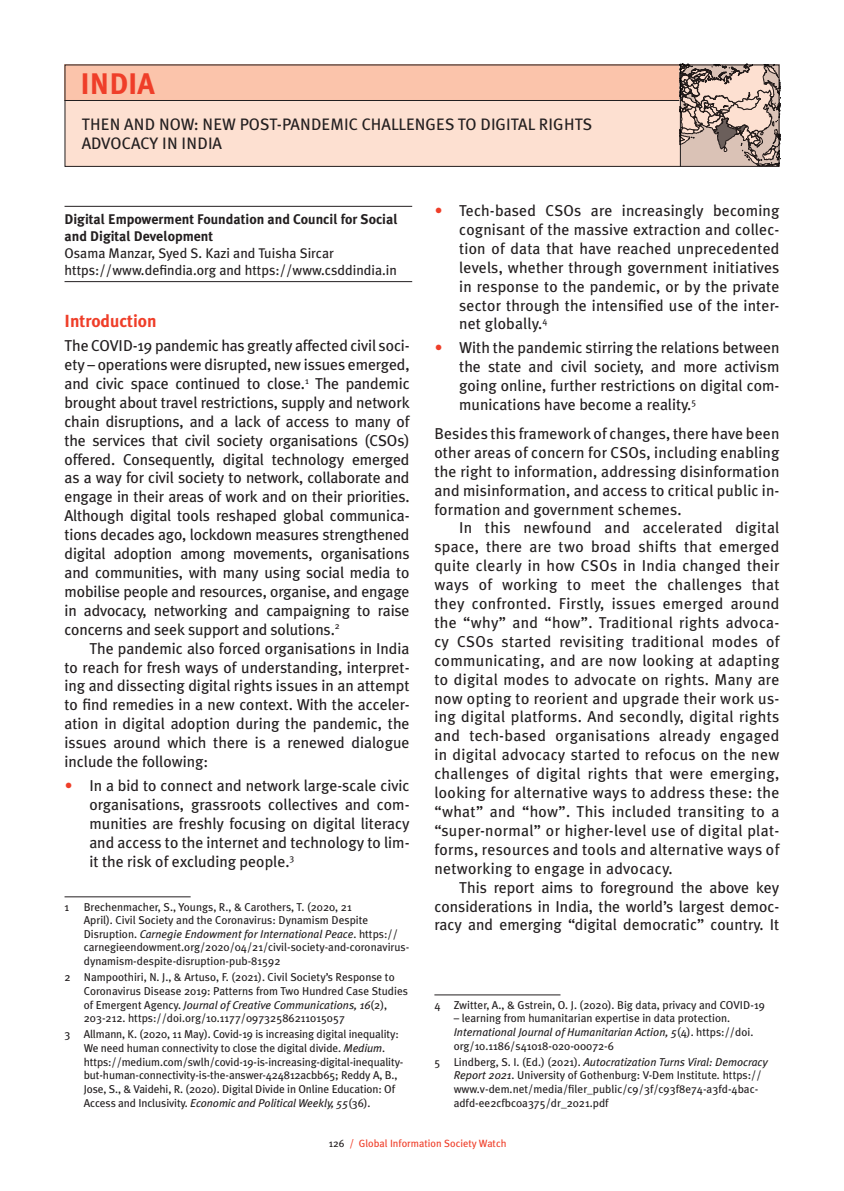
<style>
.page{position:relative;width:844px;height:1191px;background:#fff}
.page>*{position:absolute;margin:0;border:0;box-sizing:border-box;transform-origin:0 0}
.t1{font:700 29.75px "Meta Plus";color:#ef3e29}
.t2{font:700 17.5px "Meta Plus";color:#ef3e29}
.t3{font:16.62px/19.2px "Meta Plus";color:#231f20}
.t4{font:15.75px/18.9px "Meta Plus";color:#231f20;text-align:justify}
.t5{font:14px/16.8px "Meta Plus";color:#231f20}
.t6{font:700 14px/16.8px "Meta Plus";color:#231f20}
.t7{font:11.38px/13.7px "Meta Plus";color:#231f20}
.t8{font:10.5px "Meta Plus";color:#ef3e29}
.s1{color:#ef3e29}
.s2{font-style:italic}
.s3{color:#231f20}
</style>
<div class="page">
<div style="left:64px;top:64px;width:715px;height:103px;background:#fde0d1"></div>
<div style="left:64px;top:64px;width:615px;height:37px;background:#fbc4ab"></div>
<hr style="left:64px;top:100px;width:615px;height:1px;background:#231f20">
<div style="left:64px;top:64px;width:715px;height:103px;border:1px solid #231f20"></div>
<svg style="left:679px;top:64px;width:102px;height:102px"></svg>
<hr style="left:64px;top:281px;width:348px;height:1px;background:#231f20">
<hr style="left:64px;top:206px;width:348px;height:1px;background:#231f20">
<hr style="left:64px;top:896px;width:126px;height:1px;background:#231f20">
<hr style="left:434px;top:994px;width:126px;height:1px;background:#231f20">
<h1 class="t1" style="left:81px;top:66px;width:76px">INDIA</h1>
<p class="t3" style="left:82px;top:114px;width:512px">THEN AND NOW: NEW POST-PANDEMIC CHALLENGES TO DIGITAL RIGHTS<br>ADVOCACY IN INDIA</p>
<p class="t6" style="left:64px;top:211px;width:334px">Digital Empowerment Foundation and Council for Social and Digital Development</p>
<p class="t5" style="left:64px;top:244px;width:334px">Osama Manzar, Syed S. Kazi and Tuisha Sircar https://www.defindia.org and https://www.csddindia.in</p>
<p class="t2" style="left:64px;top:311px;width:94px">Introduction</p>
<p class="t4" style="left:64px;top:336px;width:346px">The COVID-19 pandemic has greatly affected civil soci&shy;ety – operations were disrupted, new issues emerged, and civic space continued to close.<sup>1</sup> The pandemic brought about travel restrictions, supply and network chain disruptions, and a lack of access to many of the services that civil society organisations (CSOs) offered. Consequently, digital technology emerged as a way for civil society to network, collaborate and engage in their areas of work and on their priorities.<br>Although digital tools reshaped global communica&shy;tions decades ago, lockdown measures strengthened digital adoption among movements, organisations and communities, with many using social media to mobilise people and resources, organise, and engage in advocacy, networking and campaigning to raise concerns and seek support and solutions.<sup>2</sup></p>
<p class="t4" style="left:64px;top:638px;width:346px;text-indent:25px">The pandemic also forced organisations in India to reach for fresh ways of understanding, interpret&shy;ing and dissecting digital rights issues in an attempt to find remedies in a new context. With the acceler&shy;ation in digital adoption during the pandemic, the issues around which there is a renewed dialogue include the following:</p>
<p class="t4" style="left:89px;top:776px;width:321px;text-indent:-25px"><span class="s1">•</span> In a bid to connect and network large-scale civic organisations, grassroots collectives and com&shy;munities are freshly focusing on digital literacy and access to the internet and technology to lim&shy;it the risk of excluding people.<sup>3</sup></p>
<p class="t7" style="left:64px;top:899px;width:6px">1</p>
<p class="t7" style="left:84px;top:899px;width:327px">Brechenmacher, S., Youngs, R., &amp; Carothers, T. (2020, 21<br>April). Civil Society and the Coronavirus: Dynamism Despite Disruption. <span class="s2">Carnegie Endowment for International Peace</span>. https:// carnegieendowment.org/2020/04/21/civil-society-and-coronavirus&shy;dynamism-despite-disruption-pub-81592</p>
<p class="t7" style="left:84px;top:970px;width:325px;text-indent:-19px">2 Nampoothiri, N. J., &amp; Artuso, F. (2021). Civil Society’s Response to Coronavirus Disease 2019: Patterns from Two Hundred Case Studies of Emergent Agency. <span class="s2">Journal of Creative Communications, 16</span>(2), 203-212. https://doi.org/10.1177/09732586211015057</p>
<p class="t7" style="left:84px;top:1027px;width:321px;text-indent:-19px">3 Allmann, K. (2020, 11 May). Covid-19 is increasing digital inequality:<br>We need human connectivity to close the digital divide. <span class="s2">Medium</span>. https://medium.com/swlh/covid-19-is-increasing-digital-inequality&shy;but-human-connectivity-is-the-answer-424812acbb65; Reddy A, B., Jose, S., &amp; Vaidehi, R. (2020). Digital Divide in Online Education: Of Access and Inclusivity. <span class="s2">Economic and Political Weekly, 55</span>(36).</p>
<p class="t4" style="left:459px;top:201px;width:321px;text-indent:-25px"><span class="s1">•</span> Tech-based CSOs are increasingly becoming cognisant of the massive extraction and collec&shy;tion of data that have reached unprecedented levels, whether through government initiatives in response to the pandemic, or by the private sector through the intensified use of the inter&shy;net globally.<sup>4</sup></p>
<p class="t4" style="left:459px;top:338px;width:321px;text-indent:-25px"><span class="s1">•</span> With the pandemic stirring the relations between the state and civil society, and more activism going online, further restrictions on digital com&shy;munications have become a reality.<sup>5</sup></p>
<p class="t4" style="left:434px;top:424px;width:346px">Besides this framework of changes, there have been other areas of concern for CSOs, including enabling the right to information, addressing disinformation and misinformation, and access to critical public in&shy;formation and government schemes.</p>
<p class="t4" style="left:434px;top:518px;width:346px;text-indent:25px">In this newfound and accelerated digital space, there are two broad shifts that emerged quite clearly in how CSOs in India changed their ways of working to meet the challenges that they confronted. Firstly, issues emerged around the “why” and “how”. Traditional rights advoca&shy;cy CSOs started revisiting traditional modes of communicating, and are now looking at adapting to digital modes to advocate on rights. Many are now opting to reorient and upgrade their work us&shy;ing digital platforms. And secondly, digital rights and tech-based organisations already engaged in digital advocacy started to refocus on the new challenges of digital rights that were emerging, looking for alternative ways to address these: the “what” and “how”. This included transiting to a “super-normal” or higher-level use of digital plat&shy;forms, resources and tools and alternative ways of networking to engage in advocacy.</p>
<p class="t4" style="left:434px;top:877px;width:346px;text-indent:25px">This report aims to foreground the above key considerations in India, the world’s largest democ&shy;racy and emerging “digital democratic” country. It</p>
<p class="t7" style="left:434px;top:997px;width:332px">4 Zwitter, A., &amp; Gstrein, O. J. (2020). Big data, privacy and COVID-19</p>
<p class="t7" style="left:453px;top:1011px;width:301px">– learning from humanitarian expertise in data protection.<br><span class="s2">International Journal of Humanitarian Action, 5</span>(4). https://doi. org/10.1186/s41018-020-00072-6</p>
<p class="t7" style="left:453px;top:1054px;width:315px;text-indent:-19px">5 Lindberg, S. I. (Ed.) (2021). <span class="s2">Autocratization Turns Viral: Democracy Report 2021</span>. University of Gothenburg: V-Dem Institute<span class="s2">.</span> https:// www.v-dem.net/media/filer_public/c9/3f/c93f8e74-a3fd-4bac&shy;adfd-ee2cfbc0a375/dr_2021.pdf</p>
<p class="t8" style="left:329px;top:1137px;width:179px"><span class="s3">126</span> / Global Information Society Watch</p>
</div>
